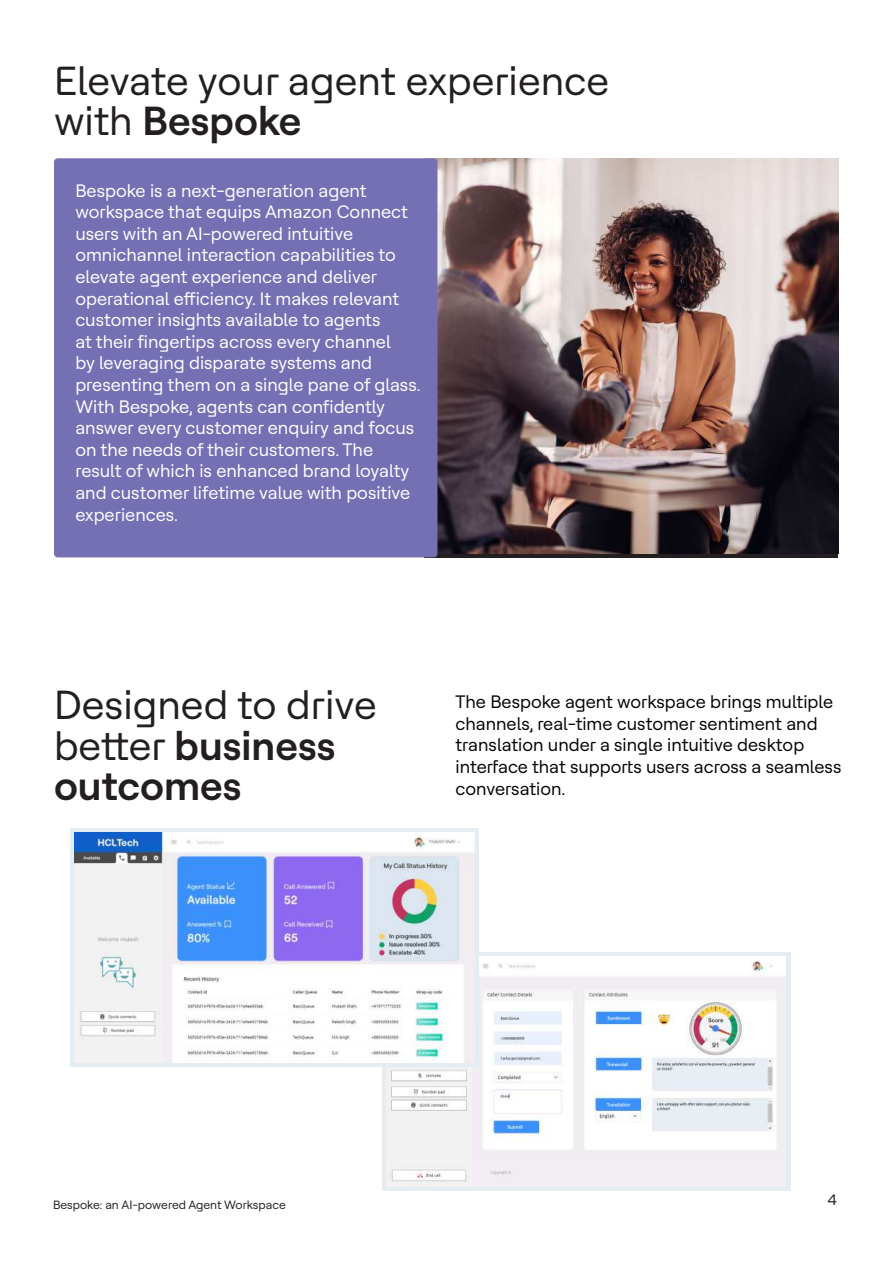
<style>
.page{position:relative;width:893px;height:1263px;background:#fff}
.page>*{position:absolute;margin:0;border:0;box-sizing:border-box;transform-origin:0 0}
.t1{font:40.5px/40.5px "HCL Tech Roobert";color:#231f20}
.t2{font:18px/21.6px "HCL Tech Roobert";color:#fff}
.t3{font:18px/21.6px "HCL Tech Roobert";color:#040503}
.t4{font:15px "HCL Tech Roobert";color:#231f20}
.t5{font:12px "HCL Tech Roobert";color:#231f20}
.s1{font-weight:600}
</style>
<div class="page">
<svg style="left:382px;top:952px;width:408px;height:239px;background:#e6eef2"></svg>
<img style="left:387px;top:957px;width:399px;height:230px">
<svg style="left:70px;top:828px;width:408px;height:239px;background:#e5edf2"></svg>
<img style="left:435px;top:158px;width:403px;height:395px">
<div style="left:54px;top:158px;width:383px;height:399px;background:#756fb3;border-radius:4px"></div>
<img style="left:75px;top:832px;width:399px;height:230px">
<h1 class="t1" style="left:54px;top:58px;width:557px">Elevate your agent experience with <span class="s1">Bespoke</span></h1>
<p class="t2" style="left:75px;top:178px;width:347px">Bespoke is a next-generation agent workspace that equips Amazon Connect users with an AI-powered intuitive omnichannel interaction capabilities to elevate agent experience and deliver operational efficiency. It makes relevant customer insights available to agents<br>at their fingertips across every channel<br>by leveraging disparate systems and presenting them on a single pane of glass.<br>With Bespoke, agents can confidently answer every customer enquiry and focus on the needs of their customers. The result of which is enhanced brand loyalty and customer lifetime value with positive experiences.</p>
<h1 class="t1" style="left:54px;top:682px;width:324px">Designed to drive better <span class="s1">business outcomes</span></h1>
<p class="t3" style="left:455px;top:690px;width:387px">The Bespoke agent workspace brings multiple channels, real-time customer sentiment and translation under a single intuitive desktop interface that supports users across a seamless conversation.</p>
<p class="t5" style="left:53px;top:1196px;width:234px">Bespoke: an AI-powered Agent Workspace</p>
<p class="t4" style="left:828px;top:1189px;width:11px">4</p>
</div>
